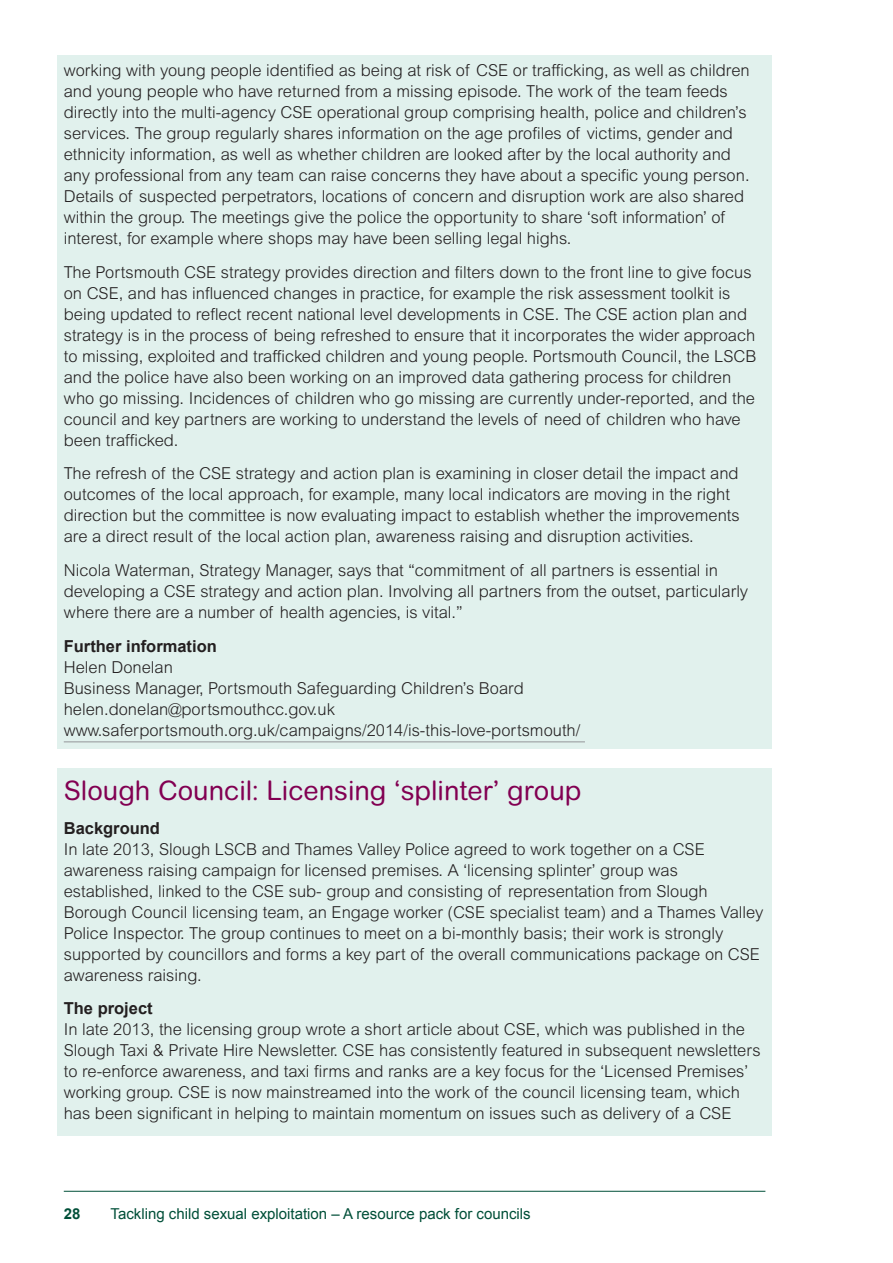
<style>
.page{position:relative;width:893px;height:1263px;background:#fff}
.page>*{position:absolute;margin:0;border:0;box-sizing:border-box;transform-origin:0 0}
.A4_Subhead{font:27px "Arial Rounded MT";color:#820052}
.A4_Body{font:300 16.5px/21px "Arial MT Std";color:#231f20}
.A4_Minor_subhead{font:700 16.5px "Arial";color:#231f20}
.t1{font:15px "Arial";color:#004f38}
.t2{font:700 15px "Arial";color:#004f38}
</style>
<div class="page">
<hr style="left:64px;top:1191px;width:701px;height:1px;background:#004f38">
<div style="left:57px;top:767px;width:715px;height:368px;background:#e1f1ed"></div>
<div style="left:57px;top:55px;width:715px;height:694px;background:#e1f1ed"></div>
<hr style="left:64px;top:741px;width:521px;height:1px;background:#939598">
<p class="A4_Body" style="left:64px;top:59px;width:687px">working with young people identified as being at risk of CSE or trafficking, as well as children and young people who have returned from a missing episode. The work of the team feeds directly into the multi-agency CSE operational group comprising health, police and children’s services. The group regularly shares information on the age profiles of victims, gender and ethnicity information, as well as whether children are looked after by the local authority and any professional from any team can raise concerns they have about a specific young person.<br>Details of suspected perpetrators, locations of concern and disruption work are also shared within the group. The meetings give the police the opportunity to share ‘soft information’ of interest, for example where shops may have been selling legal highs.</p>
<p class="A4_Body" style="left:64px;top:261px;width:694px">The Portsmouth CSE strategy provides direction and filters down to the front line to give focus on CSE, and has influenced changes in practice, for example the risk assessment toolkit is being updated to reflect recent national level developments in CSE. The CSE action plan and strategy is in the process of being refreshed to ensure that it incorporates the wider approach to missing, exploited and trafficked children and young people. Portsmouth Council, the LSCB and the police have also been working on an improved data gathering process for children who go missing. Incidences of children who go missing are currently under-reported, and the council and key partners are working to understand the levels of need of children who have been trafficked.</p>
<p class="A4_Body" style="left:64px;top:463px;width:677px">The refresh of the CSE strategy and action plan is examining in closer detail the impact and outcomes of the local approach, for example, many local indicators are moving in the right direction but the committee is now evaluating impact to establish whether the improvements are a direct result of the local action plan, awareness raising and disruption activities.</p>
<p class="A4_Body" style="left:64px;top:560px;width:686px">Nicola Waterman, Strategy Manager, says that “commitment of all partners is essential in developing a CSE strategy and action plan. Involving all partners from the outset, particularly where there are a number of health agencies, is vital.”</p>
<p class="A4_Minor_subhead" style="left:64px;top:635px;width:155px">Further information</p>
<p class="A4_Body" style="left:64px;top:656px;width:518px">Helen Donelan<br>Business Manager, Portsmouth Safeguarding Children’s Board helen.donelan@portsmouthcc.gov.uk www.saferportsmouth.org.uk/campaigns/2014/is-this-love-portsmouth/</p>
<p class="A4_Subhead" style="left:64px;top:775px;width:519px">Slough Council: Licensing ‘splinter’ group</p>
<p class="A4_Minor_subhead" style="left:64px;top:817px;width:98px">Background</p>
<p class="A4_Body" style="left:64px;top:838px;width:701px">In late 2013, Slough LSCB and Thames Valley Police agreed to work together on a CSE awareness raising campaign for licensed premises. A ‘licensing splinter’ group was established, linked to the CSE sub- group and consisting of representation from Slough Borough Council licensing team, an Engage worker (CSE specialist team) and a Thames Valley Police Inspector. The group continues to meet on a bi-monthly basis; their work is strongly supported by councillors and forms a key part of the overall communications package on CSE awareness raising.</p>
<p class="A4_Minor_subhead" style="left:64px;top:998px;width:90px">The project</p>
<p class="A4_Body" style="left:64px;top:1019px;width:698px">In late 2013, the licensing group wrote a short article about CSE, which was published in the Slough Taxi &amp; Private Hire Newsletter. CSE has consistently featured in subsequent newsletters to re-enforce awareness, and taxi firms and ranks are a key focus for the ‘Licensed Premises’ working group. CSE is now mainstreamed into the work of the council licensing team, which has been significant in helping to maintain momentum on issues such as delivery of a CSE</p>
<p class="t2" style="left:64px;top:1203px;width:18px">28</p>
<p class="t1" style="left:111px;top:1203px;width:422px">Tackling child sexual exploitation – A resource pack for councils</p>
</div>
